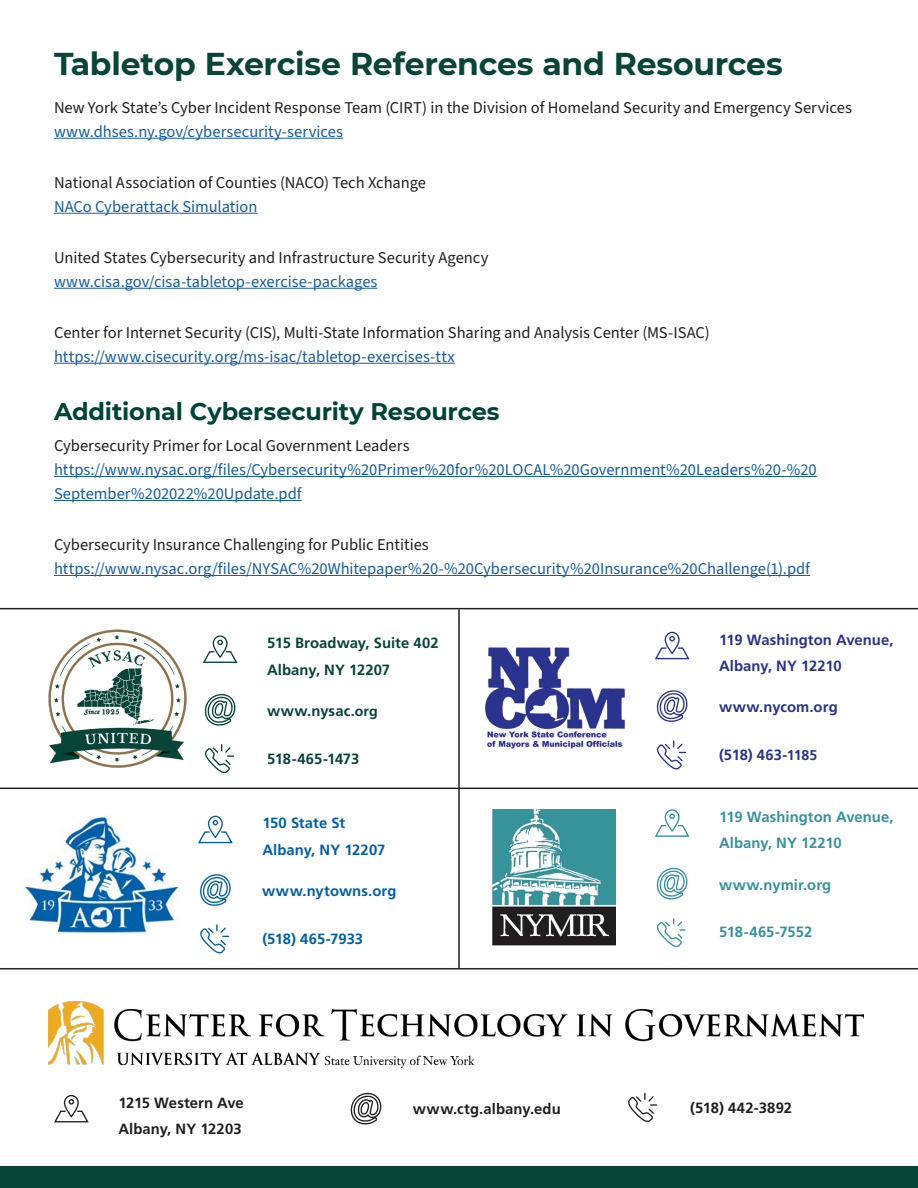
<style>
.page{position:relative;width:918px;height:1188px;background:#fff}
.page>*{position:absolute;margin:0;border:0;box-sizing:border-box;transform-origin:0 0}
.Smaller_Head{font:700 31.5px "Montserrat";letter-spacing:-.01em;color:#094438}
.Mini_title{font:700 24px "Montserrat";letter-spacing:-.005em;color:#004438}
.Body_Copy{font:16.5px/24px "Source Sans Pro";color:#175d9e}
.Body_Copy-2{font:16.5px "Source Sans Pro";letter-spacing:-.005em;color:#231f20}
.t1{font:700 14.85px "Frutiger";color:#29338d}
.t2{font:700 14.85px "Frutiger";color:#36939a}
.t3{font:700 14.85px "Frutiger";letter-spacing:.005em;color:#231f20}
.t4{font:700 14.85px "Frutiger";letter-spacing:.005em;color:#025fa9}
.t5{font:700 14.85px "Frutiger";letter-spacing:.005em;color:#094438}
.t6{font:700 14.85px "Frutiger";letter-spacing:-.015em;color:#094438}
.s1{font-size:14.1px}
</style>
<div class="page">
<hr style="left:54px;top:138px;width:289px;height:1px;background:#175d9e">
<hr style="left:54px;top:213px;width:204px;height:1px;background:#175d9e">
<hr style="left:54px;top:288px;width:324px;height:1px;background:#175d9e">
<hr style="left:54px;top:363px;width:401px;height:1px;background:#175d9e">
<hr style="left:54px;top:476px;width:763px;height:1px;background:#175d9e">
<hr style="left:54px;top:500px;width:248px;height:1px;background:#175d9e">
<hr style="left:54px;top:575px;width:756px;height:1px;background:#175d9e">
<div style="left:0;top:1167px;width:918px;height:21px;background:#094438"></div>
<svg style="left:205px;top:744px;width:29px;height:29px"></svg>
<svg style="left:202px;top:635px;width:36px;height:28px"></svg>
<svg style="left:204px;top:694px;width:32px;height:32px"></svg>
<svg style="left:657px;top:740px;width:29px;height:29px"></svg>
<svg style="left:657px;top:918px;width:29px;height:29px"></svg>
<svg style="left:655px;top:631px;width:35px;height:29px"></svg>
<svg style="left:655px;top:809px;width:35px;height:28px"></svg>
<svg style="left:656px;top:690px;width:32px;height:32px"></svg>
<svg style="left:656px;top:867px;width:32px;height:33px"></svg>
<img style="left:486px;top:647px;width:139px;height:102px">
<svg style="left:200px;top:924px;width:30px;height:29px"></svg>
<svg style="left:628px;top:1093px;width:30px;height:29px"></svg>
<svg style="left:198px;top:815px;width:35px;height:29px"></svg>
<svg style="left:54px;top:1094px;width:35px;height:29px"></svg>
<svg style="left:200px;top:874px;width:31px;height:32px"></svg>
<svg style="left:350px;top:1092px;width:32px;height:33px"></svg>
<img style="left:24px;top:816px;width:155px;height:117px">
<hr style="left:0;top:608px;width:918px;height:1px;background:#231f20">
<hr style="left:0;top:788px;width:918px;height:1px;background:#231f20">
<hr style="left:0;top:968px;width:918px;height:1px;background:#231f20">
<img style="left:48px;top:629px;width:139px;height:139px">
<hr style="left:458px;top:609px;width:2px;height:180px;background:#231f20">
<hr style="left:458px;top:788px;width:2px;height:180px;background:#231f20">
<img style="left:492px;top:809px;width:123px;height:137px">
<img style="left:48px;top:1001px;width:816px;height:66px">
<p class="Smaller_Head" style="left:54px;top:42px;width:730px">Tabletop Exercise References and Resources</p>
<p class="Body_Copy-2" style="left:54px;top:96px;width:799px">New York State’s Cyber Incident Response Team (CIRT) in the Division of Homeland Security and Emergency Services</p>
<p class="Body_Copy" style="left:54px;top:120px;width:291px">www.dhses.ny.gov/cybersecurity-services</p>
<p class="Body_Copy-2" style="left:54px;top:171px;width:374px">National Association of Counties (NACO) Tech Xchange</p>
<p class="Body_Copy" style="left:54px;top:195px;width:205px">NACo Cyberattack Simulation</p>
<p class="Body_Copy-2" style="left:54px;top:246px;width:436px">United States Cybersecurity and Infrastructure Security Agency</p>
<p class="Body_Copy" style="left:54px;top:270px;width:325px">www.cisa.gov/cisa-tabletop-exercise-packages</p>
<p class="Body_Copy-2" style="left:54px;top:321px;width:657px">Center for Internet Security (CIS), Multi-State Information Sharing and Analysis Center (MS-ISAC)</p>
<p class="Body_Copy" style="left:54px;top:345px;width:402px">https://www.cisecurity.org/ms-isac/tabletop-exercises-ttx</p>
<p class="Mini_title" style="left:54px;top:395px;width:447px">Additional Cybersecurity Resources</p>
<p class="Body_Copy-2" style="left:54px;top:435px;width:357px">Cybersecurity Primer for Local Government Leaders</p>
<p class="Body_Copy" style="left:54px;top:458px;width:764px">https://www.nysac.org/files/Cybersecurity%20Primer%20for%20LOCAL%20Government%20Leaders%20-%20<br>September%202022%20Update.pdf</p>
<p class="Body_Copy-2" style="left:54px;top:534px;width:376px">Cybersecurity Insurance Challenging for Public Entities</p>
<p class="Body_Copy" style="left:54px;top:557px;width:758px">https://www.nysac.org/files/NYSAC%20Whitepaper%20-%20Cybersecurity%20Insurance%20Challenge(1).pdf</p>
<p class="t5" style="left:267px;top:634px;width:173px">515 Broadway, Suite 402</p>
<p class="t5" style="left:267px;top:661px;width:125px">Albany, NY 12207</p>
<p class="t5" style="left:267px;top:702px;width:112px">www.nysac.<span class="s1">org</span></p>
<p class="t6" style="left:267px;top:750px;width:94px">518-465-1473</p>
<p class="t4" style="left:262px;top:815px;width:84px">150 State St</p>
<p class="t4" style="left:262px;top:841px;width:125px">Albany, NY 12207</p>
<p class="t4" style="left:262px;top:882px;width:136px">www.nytowns.org</p>
<p class="t4" style="left:262px;top:930px;width:102px">(518) 465-7933</p>
<p class="t3" style="left:118px;top:1094px;width:127px">1215 Western Ave</p>
<p class="t3" style="left:118px;top:1120px;width:125px">Albany, NY 12203</p>
<p class="t3" style="left:413px;top:1100px;width:149px">www.ctg.albany.edu</p>
<p class="t1" style="left:719px;top:631px;width:176px">119 Washington Avenue,</p>
<p class="t1" style="left:719px;top:657px;width:124px">Albany, NY 12210</p>
<p class="t1" style="left:719px;top:699px;width:120px">www.nycom.org</p>
<p class="t1" style="left:719px;top:746px;width:100px">(518) 463-<span class="s1">1185</span></p>
<p class="t2" style="left:719px;top:808px;width:176px">119 Washington Avenue,</p>
<p class="t2" style="left:719px;top:835px;width:124px">Albany, NY 12210</p>
<p class="t2" style="left:719px;top:876px;width:114px">www.nymir.org</p>
<p class="t2" style="left:719px;top:924px;width:95px">518-465-7552</p>
<p class="t3" style="left:690px;top:1099px;width:103px">(518) 442-3892</p>
</div>
